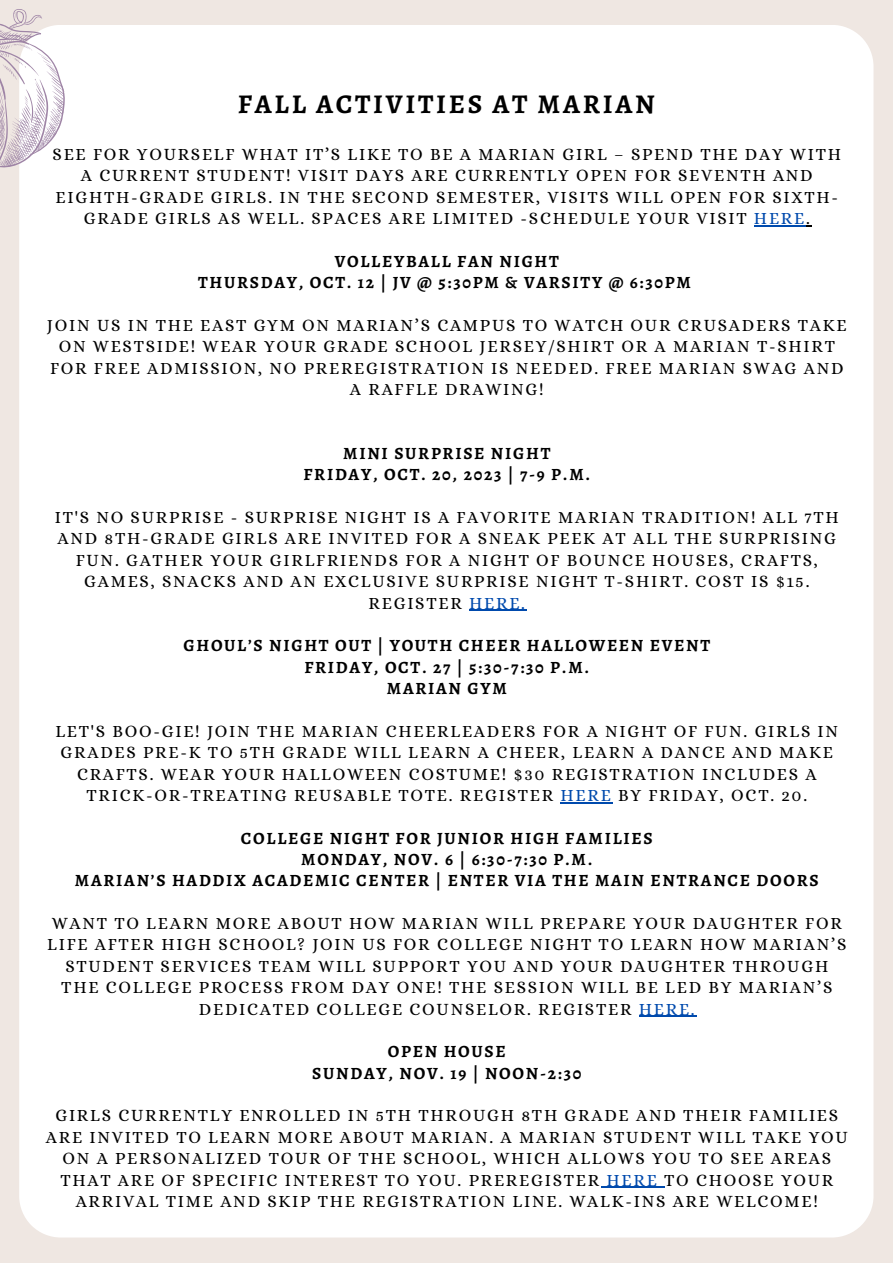
<style>
.page{position:relative;width:893px;height:1264px;background:#fff}
.page>*{position:absolute;margin:0;border:0;box-sizing:border-box;transform-origin:0 0}
.t1{font:700 27.15px "Alegreya";letter-spacing:.1em;color:#000}
.t2{font:17.1px/21.3px "Alice";letter-spacing:.1em;color:#000;text-align:center}
.t3{font:700 17.1px "Alegreya";letter-spacing:.1em;color:#000}
.s1{color:#004aad}
</style>
<div class="page">
<div style="left:0;top:0;width:892px;height:1262px;background:#efe7e2"></div>
<div style="left:19px;top:25px;width:854px;height:1212px;background:#fff"></div>
<hr style="left:754px;top:225px;width:52px;height:1px;background:#004aad">
<hr style="left:469px;top:609px;width:57px;height:2px;background:#004aad">
<hr style="left:560px;top:802px;width:52px;height:1px;background:#004aad">
<hr style="left:638px;top:1015px;width:58px;height:1px;background:#004aad">
<hr style="left:601px;top:1186px;width:63px;height:1px;background:#004aad">
<svg style="left:0;top:9px;width:65px;height:161px"></svg>
<p class="t1" style="left:238px;top:85px;width:418px">FALL ACTIVITIES AT MARIAN</p>
<p class="t2" style="left:53px;top:143px;width:789px">SEE FOR YOURSELF WHAT IT’S LIKE TO BE A MARIAN GIRL – SPEND THE DAY WITH A CURRENT STUDENT! VISIT DAYS ARE CURRENTLY OPEN FOR SEVENTH AND EIGHTH-GRADE GIRLS. IN THE SECOND SEMESTER, VISITS WILL OPEN FOR SIXTH-GRADE GIRLS AS WELL. SPACES ARE LIMITED -SCHEDULE YOUR VISIT <span class="s1">HERE</span>.</p>
<p class="t3" style="left:335px;top:249px;width:226px">VOLLEYBALL FAN NIGHT</p>
<p class="t3" style="left:198px;top:271px;width:494px">THURSDAY, OCT. 12 | JV @ 5:30PM &amp; VARSITY @ 6:30PM</p>
<p class="t2" style="left:47px;top:314px;width:801px">JOIN US IN THE EAST GYM ON MARIAN’S CAMPUS TO WATCH OUR CRUSADERS TAKE ON WESTSIDE! WEAR YOUR GRADE SCHOOL JERSEY/SHIRT OR A MARIAN T-SHIRT FOR FREE ADMISSION, NO PREREGISTRATION IS NEEDED. FREE MARIAN SWAG AND A RAFFLE DRAWING!</p>
<p class="t3" style="left:343px;top:441px;width:208px">MINI SURPRISE NIGHT</p>
<p class="t3" style="left:303px;top:463px;width:288px">FRIDAY, OCT. 20, 2023 | 7-9 P.M.</p>
<p class="t2" style="left:55px;top:506px;width:785px">IT'S NO SURPRISE - SURPRISE NIGHT IS A FAVORITE MARIAN TRADITION! ALL 7TH AND 8TH-GRADE GIRLS ARE INVITED FOR A SNEAK PEEK AT ALL THE SURPRISING FUN. GATHER YOUR GIRLFRIENDS FOR A NIGHT OF BOUNCE HOUSES, CRAFTS, GAMES, SNACKS AND AN EXCLUSIVE SURPRISE NIGHT T-SHIRT. COST IS $15.<br>REGISTER <span class="s1">HERE.</span></p>
<p class="t3" style="left:183px;top:634px;width:528px">GHOUL’S NIGHT OUT | YOUTH CHEER HALLOWEEN EVENT</p>
<p class="t3" style="left:304px;top:655px;width:286px">FRIDAY, OCT. 27 | 5:30-7:30 P.M.</p>
<p class="t3" style="left:387px;top:676px;width:121px">MARIAN GYM</p>
<p class="t2" style="left:55px;top:720px;width:784px">LET'S BOO-GIE! JOIN THE MARIAN CHEERLEADERS FOR A NIGHT OF FUN. GIRLS IN GRADES PRE-K TO 5TH GRADE WILL LEARN A CHEER, LEARN A DANCE AND MAKE CRAFTS. WEAR YOUR HALLOWEEN COSTUME! $30 REGISTRATION INCLUDES A TRICK-OR-TREATING REUSABLE TOTE. REGISTER <span class="s1">HERE</span> BY FRIDAY, OCT. 20.</p>
<p class="t3" style="left:241px;top:826px;width:413px">COLLEGE NIGHT FOR JUNIOR HIGH FAMILIES</p>
<p class="t3" style="left:301px;top:847px;width:293px">MONDAY, NOV. 6 | 6:30-7:30 P.M.</p>
<p class="t3" style="left:75px;top:869px;width:745px">MARIAN’S HADDIX ACADEMIC CENTER | ENTER VIA THE MAIN ENTRANCE DOORS</p>
<p class="t2" style="left:47px;top:912px;width:800px">WANT TO LEARN MORE ABOUT HOW MARIAN WILL PREPARE YOUR DAUGHTER FOR LIFE AFTER HIGH SCHOOL? JOIN US FOR COLLEGE NIGHT TO LEARN HOW MARIAN’S STUDENT SERVICES TEAM WILL SUPPORT YOU AND YOUR DAUGHTER THROUGH THE COLLEGE PROCESS FROM DAY ONE! THE SESSION WILL BE LED BY MARIAN’S DEDICATED COLLEGE COUNSELOR. REGISTER <span class="s1">HERE.</span></p>
<p class="t3" style="left:388px;top:1039px;width:119px">OPEN HOUSE</p>
<p class="t3" style="left:312px;top:1061px;width:271px">SUNDAY, NOV. 19 | NOON-2:30</p>
<p class="t2" style="left:46px;top:1104px;width:803px">GIRLS CURRENTLY ENROLLED IN 5TH THROUGH 8TH GRADE AND THEIR FAMILIES ARE INVITED TO LEARN MORE ABOUT MARIAN. A MARIAN STUDENT WILL TAKE YOU ON A PERSONALIZED TOUR OF THE SCHOOL, WHICH ALLOWS YOU TO SEE AREAS THAT ARE OF SPECIFIC INTEREST TO YOU. PREREGISTER <span class="s1">HERE</span> TO CHOOSE YOUR ARRIVAL TIME AND SKIP THE REGISTRATION LINE. WALK-INS ARE WELCOME!</p>
</div>
